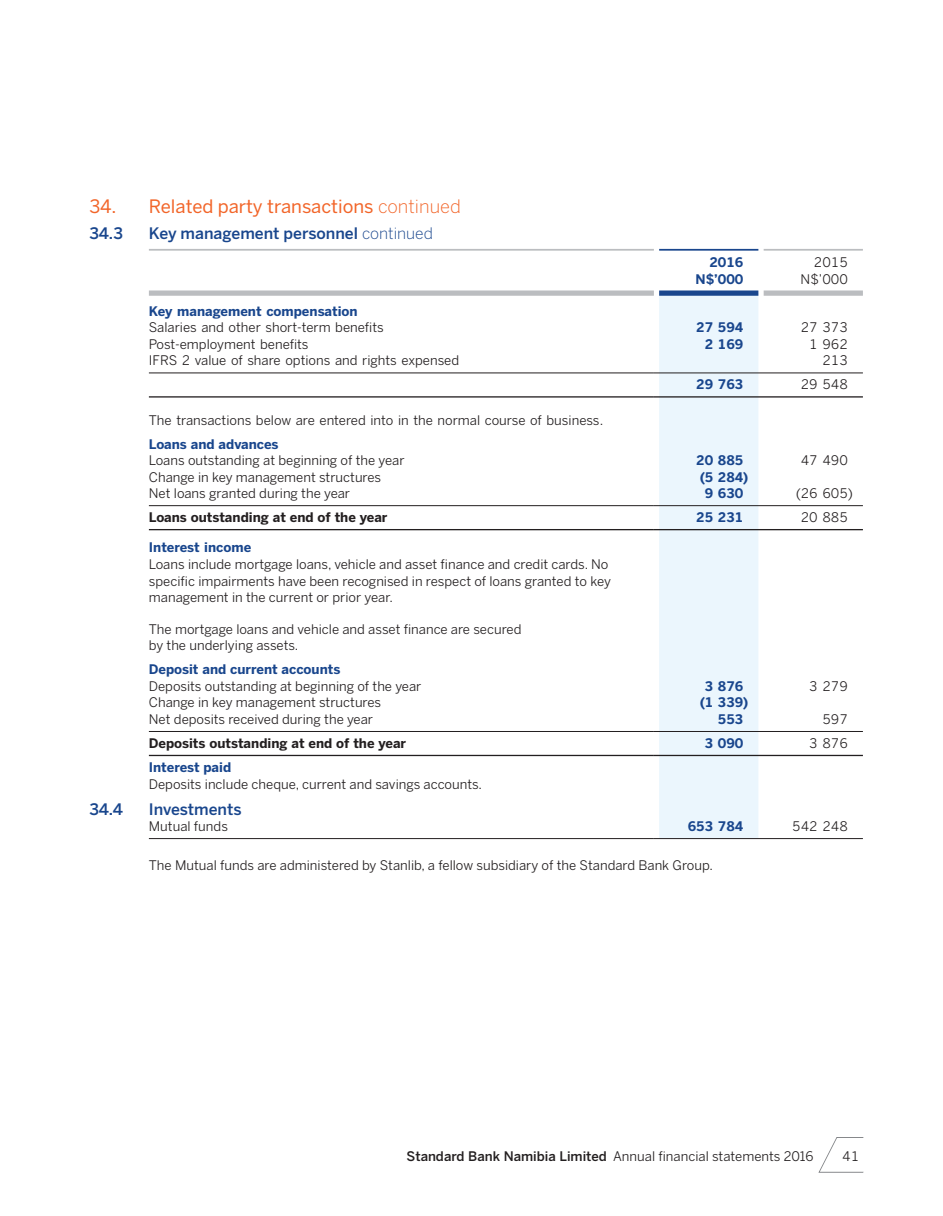
<style>
.page{position:relative;width:943px;height:1216px;background:#fff}
.page>*{position:absolute;margin:0;border:0;box-sizing:border-box;transform-origin:0 0}
.t1{font:18.38px "Benton Sans";color:#f26529}
.t2{font:500 15.75px "Benton Sans";color:#19468d}
.t3{font:13.12px/16.6px "Benton Sans";color:#231f20}
.t4{font:700 13.12px/16.6px "Benton Sans";color:#19468d;text-align:right}
.t5{font:700 13.12px "Benton Sans";color:#231f20}
.s1{font-weight:300}
.s2{font-weight:500}
</style>
<div class="page">
<svg style="left:818px;top:1137px;width:46px;height:36px"></svg>
<div style="left:659px;top:296px;width:99px;height:542px;background:#ebf6fd"></div>
<hr style="left:149px;top:249px;width:505px;height:2px;background:#bbbdc0">
<hr style="left:763px;top:249px;width:99px;height:2px;background:#bbbdc0">
<hr style="left:659px;top:249px;width:99px;height:2px;background:#19468d">
<div style="left:149px;top:290px;width:505px;height:6px;background:#bbbdc0"></div>
<div style="left:763px;top:290px;width:99px;height:6px;background:#bbbdc0"></div>
<div style="left:659px;top:290px;width:99px;height:6px;background:#19468d"></div>
<hr style="left:149px;top:372px;width:505px;height:1px;background:#231f20">
<hr style="left:654px;top:372px;width:208px;height:1px;background:#231f20">
<hr style="left:149px;top:505px;width:505px;height:1px;background:#231f20">
<hr style="left:654px;top:505px;width:208px;height:1px;background:#231f20">
<hr style="left:149px;top:731px;width:505px;height:1px;background:#231f20">
<hr style="left:654px;top:731px;width:208px;height:1px;background:#231f20">
<hr style="left:149px;top:396px;width:505px;height:1px;background:#231f20">
<hr style="left:654px;top:396px;width:208px;height:1px;background:#231f20">
<hr style="left:149px;top:529px;width:505px;height:1px;background:#231f20">
<hr style="left:654px;top:529px;width:208px;height:1px;background:#231f20">
<hr style="left:149px;top:754px;width:505px;height:2px;background:#231f20">
<hr style="left:654px;top:754px;width:208px;height:2px;background:#231f20">
<hr style="left:149px;top:838px;width:505px;height:1px;background:#231f20">
<hr style="left:654px;top:838px;width:208px;height:1px;background:#231f20">
<h1 class="t1" style="left:89px;top:198px;width:373px">34. Related party transactions <span class="s1">continued</span></h1>
<p class="t2" style="left:89px;top:226px;width:35px">34.3</p>
<p class="t2" style="left:149px;top:226px;width:286px">Key management personnel <span class="s1">continued</span></p>
<p class="t4" style="left:695px;top:255px;width:50px">2016<br>N$’000</p>
<p class="t3" style="left:800px;top:255px;width:49px;text-align:right">2015<br>N$’000</p>
<p class="t4" style="left:149px;top:304px;width:210px">Key management compensation</p>
<p class="t3" style="left:149px;top:320px;width:236px">Salaries and other short-term benefits</p>
<p class="t4" style="left:696px;top:320px;width:49px">27 594</p>
<p class="t3" style="left:800px;top:320px;width:49px">27 373</p>
<p class="t3" style="left:149px;top:337px;width:161px">Post-employment benefits</p>
<p class="t4" style="left:704px;top:337px;width:40px">2 169</p>
<p class="t3" style="left:809px;top:337px;width:40px">1 962</p>
<p class="t3" style="left:149px;top:353px;width:312px">IFRS 2 value of share options and rights expensed</p>
<p class="t3" style="left:822px;top:353px;width:27px">213</p>
<p class="t4" style="left:696px;top:377px;width:49px">29 763</p>
<p class="t3" style="left:800px;top:377px;width:49px">29 548</p>
<p class="t3" style="left:149px;top:412px;width:456px">The transactions below are entered into in the normal course of business.</p>
<p class="t4" style="left:149px;top:436px;width:131px">Loans and advances</p>
<p class="t3" style="left:149px;top:453px;width:257px">Loans outstanding at beginning of the year</p>
<p class="t4" style="left:696px;top:453px;width:49px">20 885</p>
<p class="t3" style="left:800px;top:453px;width:49px">47 490</p>
<p class="t3" style="left:149px;top:469px;width:234px">Change in key management structures</p>
<p class="t4" style="left:700px;top:469px;width:49px">(5 284)</p>
<p class="t3" style="left:149px;top:486px;width:203px">Net loans granted during the year</p>
<p class="t4" style="left:704px;top:486px;width:40px">9 630</p>
<p class="t3" style="left:796px;top:486px;width:57px">(26 605)</p>
<p class="t5" style="left:149px;top:511px;width:240px">Loans outstanding at end of the year</p>
<p class="t4" style="left:696px;top:510px;width:49px">25 231</p>
<p class="t3" style="left:800px;top:510px;width:49px">20 885</p>
<p class="t4" style="left:149px;top:540px;width:104px">Interest income</p>
<p class="t3" style="left:149px;top:557px;width:463px">Loans include mortgage loans, vehicle and asset finance and credit cards. No specific impairments have been recognised in respect of loans granted to key management in the current or prior year.</p>
<p class="t3" style="left:149px;top:621px;width:374px">The mortgage loans and vehicle and asset finance are secured by the underlying assets.</p>
<p class="t4" style="left:149px;top:662px;width:193px">Deposit and current accounts</p>
<p class="t3" style="left:149px;top:679px;width:274px">Deposits outstanding at beginning of the year</p>
<p class="t4" style="left:704px;top:678px;width:40px">3 876</p>
<p class="t3" style="left:809px;top:679px;width:40px">3 279</p>
<p class="t3" style="left:149px;top:695px;width:234px">Change in key management structures</p>
<p class="t4" style="left:700px;top:695px;width:49px">(1 339)</p>
<p class="t3" style="left:149px;top:712px;width:226px">Net deposits received during the year</p>
<p class="t4" style="left:718px;top:712px;width:27px">553</p>
<p class="t3" style="left:822px;top:712px;width:27px">597</p>
<p class="t5" style="left:149px;top:737px;width:259px">Deposits outstanding at end of the year</p>
<p class="t4" style="left:704px;top:735px;width:40px">3 090</p>
<p class="t3" style="left:809px;top:736px;width:40px">3 876</p>
<p class="t4" style="left:149px;top:759px;width:84px">Interest paid</p>
<p class="t3" style="left:149px;top:776px;width:335px">Deposits include cheque, current and savings accounts.</p>
<p class="t2" style="left:89px;top:801px;width:35px">34.4</p>
<p class="t2" style="left:149px;top:801px;width:94px">Investments</p>
<p class="t3" style="left:149px;top:819px;width:81px">Mutual funds</p>
<p class="t4" style="left:687px;top:819px;width:57px">653 784</p>
<p class="t3" style="left:792px;top:819px;width:57px">542 248</p>
<p class="t3" style="left:149px;top:858px;width:565px">The Mutual funds are administered by Stanlib, a fellow subsidiary of the Standard Bank Group.</p>
<p class="t3" style="left:406px;top:1148px;width:408px"><span class="s2">Standard Bank Namibia Limited</span> Annual financial statements 2016</p>
<p class="t3" style="left:842px;top:1148px;width:19px">41</p>
</div>
